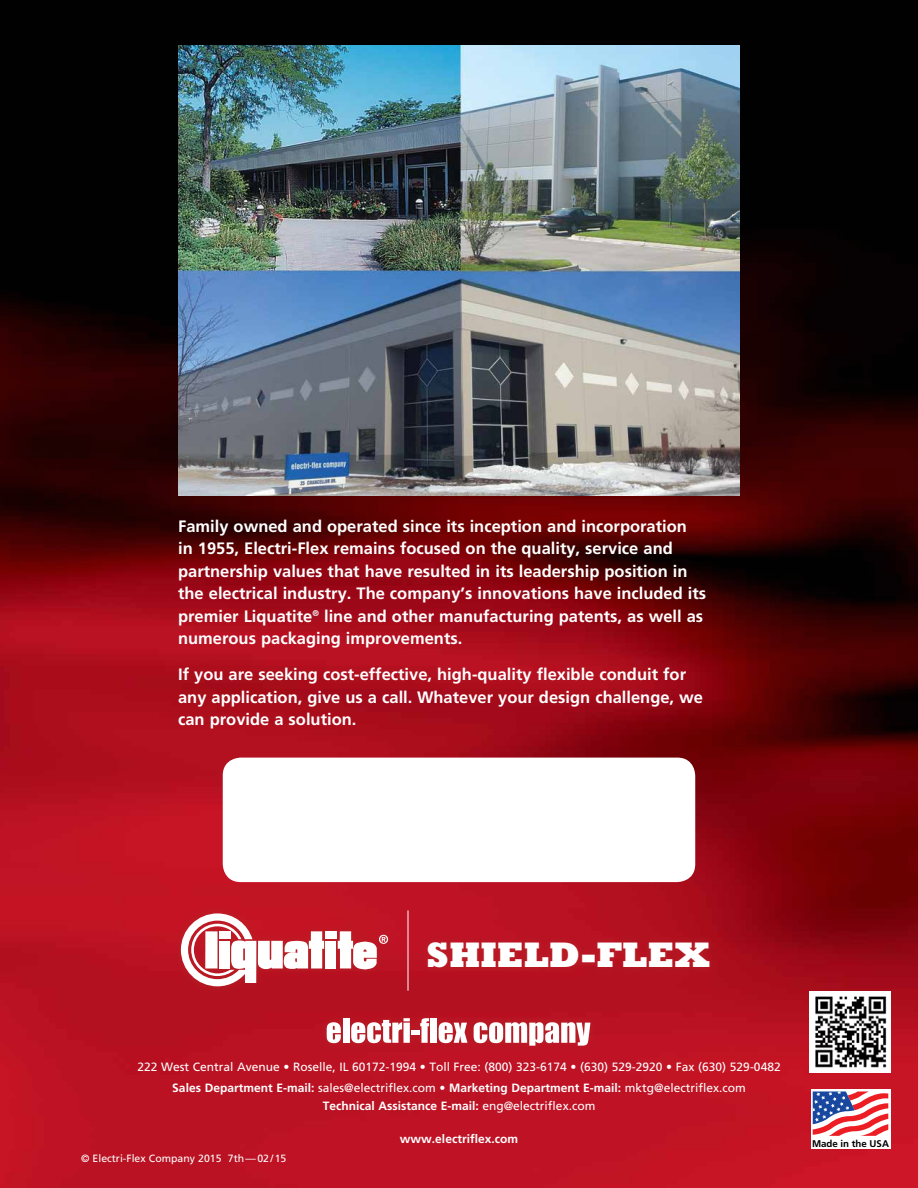
<style>
.page{position:relative;width:918px;height:1188px;background:#fff}
.page>*{position:absolute;margin:0;border:0;box-sizing:border-box;transform-origin:0 0}
.t1{font:800 36px "Rockwell Std";color:#fff}
.t2{font:700 16.5px/22.5px "Frutiger LT Std";color:#fff}
.t3{font:12px/21px "Frutiger LT Std";color:#fff;text-align:center}
.t4{font:700 12px "Frutiger LT Std";color:#fff}
.t5{font:10.5px "Frutiger LT Std";color:#fff}
.t6{font:700 9.75px "Frutiger LT Std";color:#000}
.s1{font-weight:700}
.s2{font-weight:400}
</style>
<div class="page">
<img style="left:0;top:0;width:918px;height:1188px">
<img style="left:179px;top:46px;width:560px;height:449px">
<div style="left:317px;top:1009px;width:282px;height:46px;background:#b91223"></div>
<svg style="left:327px;top:1022px;width:14px;height:21px"></svg>
<div style="left:343px;top:1018px;width:6px;height:25px;background:#fff"></div>
<svg style="left:351px;top:1018px;width:78px;height:25px"></svg>
<div style="left:430px;top:1018px;width:7px;height:25px;background:#fff"></div>
<svg style="left:439px;top:1022px;width:28px;height:21px"></svg>
<svg style="left:474px;top:1022px;width:116px;height:24px"></svg>
<div style="left:171px;top:904px;width:227px;height:92px;background:#bc1323"></div>
<div style="left:326px;top:931px;width:11px;height:8px;background:#fff"></div>
<div style="left:326px;top:941px;width:10px;height:28px;background:#fff"></div>
<svg style="left:181px;top:913px;width:143px;height:73px"></svg>
<svg style="left:338px;top:931px;width:50px;height:38px"></svg>
<hr style="left:408px;top:910px;width:1px;height:81px;background:#fff">
<div style="left:419px;top:933px;width:300px;height:44px;background:#b71623"></div>
<div style="left:811px;top:1089px;width:79px;height:60px;background:#fff"></div>
<svg style="left:813px;top:1091px;width:75px;height:45px"></svg>
<div style="left:223px;top:758px;width:472px;height:124px;background:#fff;border-radius:18px"></div>
<div style="left:810px;top:991px;width:81px;height:81px;background:#fff"></div>
<img style="left:815px;top:996px;width:72px;height:72px">
<p class="t2" style="left:178px;top:515px;width:530px">Family owned and operated since its inception and incorporation<br>in 1955, Electri-Flex remains focused on the quality, service and partnership values that have resulted in its leadership position in the electrical industry. The company’s innovations have included its premier Liquatite<sup>®</sup> line and other manufacturing patents, as well as numerous packaging improvements.</p>
<p class="t2" style="left:178px;top:663px;width:526px">If you are seeking cost-effective, high-quality flexible conduit for any application, give us a call. Whatever your design challenge, we can provide a solution.</p>
<h1 class="t1" style="left:427px;top:933px;width:285px">SHIELD-FLEX</h1>
<p class="t3" style="left:137px;top:1057px;width:645px">222 West Central Avenue • Roselle, IL 60172-1994 • Toll Free: (800) 323-6174 • (630) 529-2920 • Fax (630) 529-0482<br><span class="s1">Sales Department E-mail:</span> sales@electriflex.com • <span class="s1">Marketing Department E-mail:</span> mktg@electriflex.com</p>
<p class="t4" style="left:323px;top:1099px;width:274px">Technical Assistance E-mail: <span class="s2">eng@electriflex.com</span></p>
<p class="t4" style="left:400px;top:1132px;width:120px">www.electriflex.com</p>
<p class="t5" style="left:81px;top:1153px;width:207px">© Electri-Flex Company 2015 7th—02/15</p>
<p class="t6" style="left:812px;top:1138px;width:78px">Made in the USA</p>
</div>
